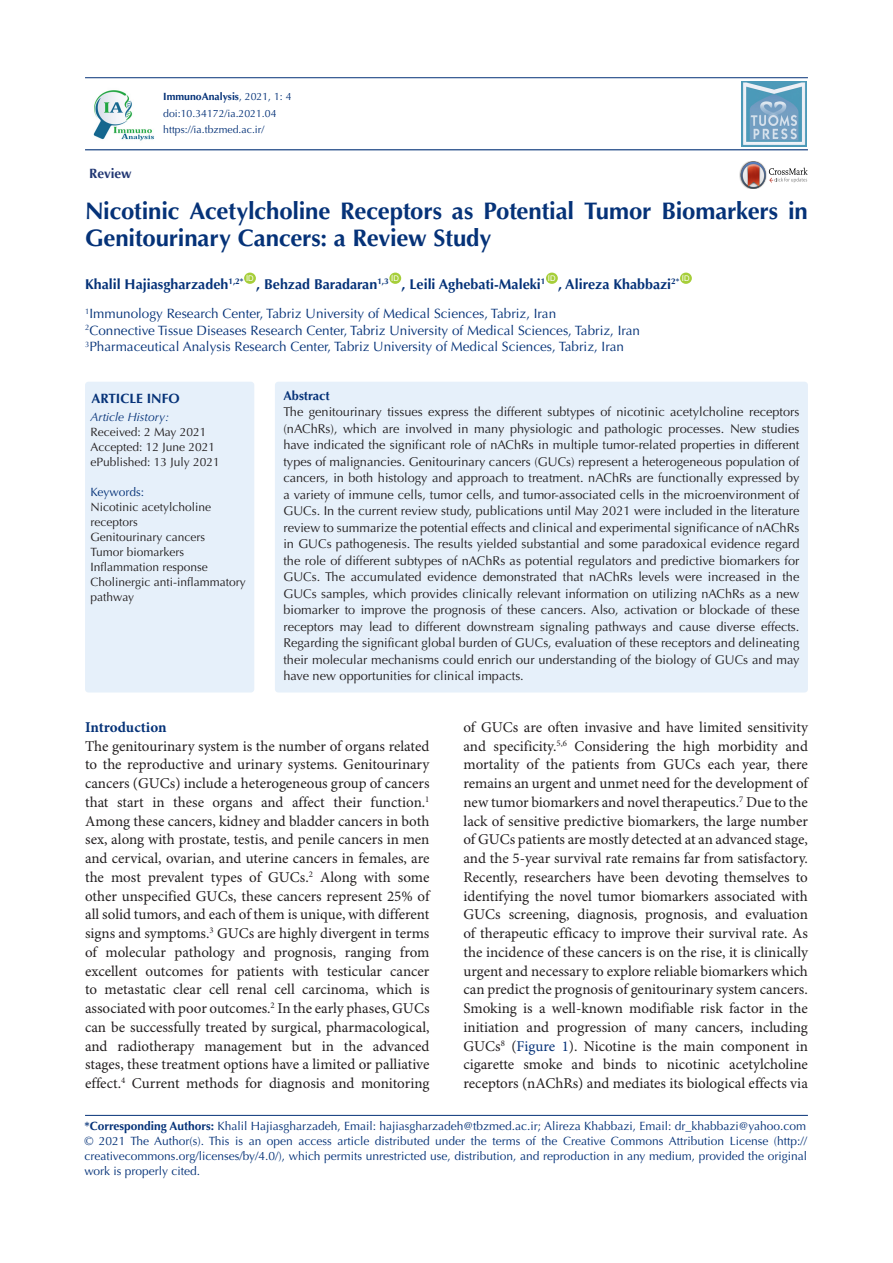
<style>
.page{position:relative;width:893px;height:1263px;background:#fff}
.page>*{position:absolute;margin:0;border:0;box-sizing:border-box;transform-origin:0 0}
.t1{font:700 24px/27px "Optima LT Std";letter-spacing:-.01em;color:#053278}
.t2{font:15px/18.8px "Minion Pro";color:#231f20;text-align:justify}
.heading_1{font:700 15px "Minion Pro";letter-spacing:-.005em;color:#053278}
.t3{font:700 14.25px "Optima LT Std";color:#053278}
.t4{font:13.5px "Optima LT Std";color:#053278}
.t5{font:700 13.5px "Optima LT Std";color:#053278}
.t6{font:700 13.5px "Optima LT Std";color:#213773}
.t7{font:12.75px/16.5px "Optima LT Std";color:#231f20;text-align:justify}
.t8{font:700 12.75px "Optima LT Std";color:#053278}
.corresponding{font:12px/15px "Optima LT Std";color:#053278;text-align:justify}
.t9{font:12px/15px "Optima LT Std";color:#231f20}
.t10{font:italic 12px "Optima LT Std";color:#053278}
.t11{font:10.5px "Optima LT Std";color:#053278}
.t12{font:700 10.5px "Optima LT Std";color:#053278}
.t13{font:7.8px "Arial";color:#fff}
.s1{font-weight:400}
.s2{color:#053278}
.s3{font-weight:700}
</style>
<div class="page">
<hr style="left:85px;top:149px;width:723px;height:1px;background:#053278">
<hr style="left:85px;top:77px;width:723px;height:1px;background:#053278">
<hr style="left:85px;top:1115px;width:723px;height:1px;background:#053278">
<div style="left:244px;top:273px;width:12px;height:11px;background:#a6ce39;border-radius:50%"></div>
<div style="left:389px;top:273px;width:12px;height:11px;background:#a6ce39;border-radius:50%"></div>
<div style="left:546px;top:273px;width:12px;height:11px;background:#a6ce39;border-radius:50%"></div>
<div style="left:680px;top:273px;width:12px;height:11px;background:#a6ce39;border-radius:50%"></div>
<img style="left:739px;top:169px;width:2px;height:13px">
<svg style="left:741px;top:161px;width:67px;height:28px"></svg>
<div style="left:275px;top:382px;width:533px;height:310px;background:#e6f0fa;border-radius:3px"></div>
<div style="left:85px;top:382px;width:169px;height:310px;background:#e6f0fa;border-radius:3px"></div>
<img style="left:741px;top:81px;width:66px;height:66px">
<img style="left:93px;top:90px;width:61px;height:51px">
<p class="t6" style="left:89px;top:165px;width:44px">Review</p>
<p class="t12" style="left:163px;top:90px;width:130px">ImmunoAnalysis<span class="s1">, 2021, 1: 4</span></p>
<p class="t11" style="left:163px;top:107px;width:115px">doi:10.34172/ia.2021.04</p>
<p class="t11" style="left:163px;top:124px;width:102px">https://ia.tbzmed.ac.ir/</p>
<p class="t1" style="left:85px;top:197px;width:724px">Nicotinic Acetylcholine Receptors as Potential Tumor Biomarkers in<br>Genitourinary Cancers: a Review Study</p>
<p class="t3" style="left:85px;top:276px;width:160px">Khalil Hajiasgharzadeh<sup>1,2*</sup></p>
<p class="t13" style="left:246px;top:273px;width:9px">ID</p>
<p class="t3" style="left:256px;top:276px;width:134px">, Behzad Baradaran<sup>1,3</sup></p>
<p class="t13" style="left:391px;top:273px;width:9px">ID</p>
<p class="t3" style="left:402px;top:276px;width:145px">, Leili Aghebati-Maleki<sup>1</sup></p>
<p class="t13" style="left:548px;top:273px;width:9px">ID</p>
<p class="t3" style="left:558px;top:276px;width:123px">, Alireza Khabbazi<sup>2*</sup></p>
<p class="t13" style="left:682px;top:273px;width:9px">ID</p>
<p class="t4" style="left:85px;top:306px;width:473px"><sup>1</sup>Immunology Research Center, Tabriz University of Medical Sciences, Tabriz, Iran</p>
<p class="t4" style="left:85px;top:322px;width:556px"><sup>2</sup>Connective Tissue Diseases Research Center, Tabriz University of Medical Sciences, Tabriz, Iran</p>
<p class="t4" style="left:85px;top:339px;width:540px"><sup>3</sup>Pharmaceutical Analysis Research Center, Tabriz University of Medical Sciences, Tabriz, Iran</p>
<p class="t5" style="left:91px;top:390px;width:90px">ARTICLE INFO</p>
<p class="t10" style="left:91px;top:410px;width:80px">Article History:</p>
<p class="t9" style="left:91px;top:424px;width:117px">Received: 2 May 2021</p>
<p class="t9" style="left:91px;top:439px;width:126px">Accepted: 12 June 2021</p>
<p class="t9" style="left:91px;top:454px;width:131px">ePublished: 13 July 2021</p>
<p class="corresponding" style="left:91px;top:484px;width:55px">Keywords:</p>
<p class="t9" style="left:91px;top:499px;width:122px">Nicotinic acetylcholine receptors</p>
<p class="t9" style="left:91px;top:529px;width:116px">Genitourinary cancers</p>
<p class="t9" style="left:91px;top:544px;width:95px">Tumor biomarkers</p>
<p class="t9" style="left:91px;top:559px;width:119px">Inflammation response</p>
<p class="t9" style="left:91px;top:574px;width:157px">Cholinergic anti-inflammatory pathway</p>
<p class="t8" style="left:283px;top:388px;width:48px">Abstract</p>
<p class="t7" style="left:283px;top:404px;width:518px">The genitourinary tissues express the different subtypes of nicotinic acetylcholine receptors (nAChRs), which are involved in many physiologic and pathologic processes. New studies have indicated the significant role of nAChRs in multiple tumor-related properties in different types of malignancies. Genitourinary cancers (GUCs) represent a heterogeneous population of cancers, in both histology and approach to treatment. nAChRs are functionally expressed by a variety of immune cells, tumor cells, and tumor-associated cells in the microenvironment of GUCs. In the current review study, publications until May 2021 were included in the literature review to summarize the potential effects and clinical and experimental significance of nAChRs in GUCs pathogenesis. The results yielded substantial and some paradoxical evidence regard the role of different subtypes of nAChRs as potential regulators and predictive biomarkers for GUCs. The accumulated evidence demonstrated that nAChRs levels were increased in the GUCs samples, which provides clinically relevant information on utilizing nAChRs as a new biomarker to improve the prognosis of these cancers. Also, activation or blockade of these receptors may lead to different downstream signaling pathways and cause diverse effects.<br>Regarding the significant global burden of GUCs, evaluation of these receptors and delineating their molecular mechanisms could enrich our understanding of the biology of GUCs and may have new opportunities for clinical impacts.</p>
<p class="heading_1" style="left:85px;top:716px;width:83px">Introduction</p>
<p class="t2" style="left:85px;top:737px;width:346px">The genitourinary system is the number of organs related to the reproductive and urinary systems. Genitourinary cancers (GUCs) include a heterogeneous group of cancers that start in these organs and affect their function.<sup>1<br></sup>Among these cancers, kidney and bladder cancers in both sex, along with prostate, testis, and penile cancers in men and cervical, ovarian, and uterine cancers in females, are the most prevalent types of GUCs.<sup>2</sup> Along with some other unspecified GUCs, these cancers represent 25% of all solid tumors, and each of them is unique, with different signs and symptoms.<sup>3</sup> GUCs are highly divergent in terms of molecular pathology and prognosis, ranging from excellent outcomes for patients with testicular cancer to metastatic clear cell renal cell carcinoma, which is associated with poor outcomes.<sup>2</sup> In the early phases, GUCs can be successfully treated by surgical, pharmacological, and radiotherapy management but in the advanced stages, these treatment options have a limited or palliative effect.<sup>4</sup> Current methods for diagnosis and monitoring</p>
<p class="t2" style="left:463px;top:718px;width:346px">of GUCs are often invasive and have limited sensitivity and specificity.<sup>5,6</sup> Considering the high morbidity and mortality of the patients from GUCs each year, there remains an urgent and unmet need for the development of new tumor biomarkers and novel therapeutics.<sup>7</sup> Due to the lack of sensitive predictive biomarkers, the large number of GUCs patients are mostly detected at an advanced stage, and the 5-year survival rate remains far from satisfactory.<br>Recently, researchers have been devoting themselves to identifying the novel tumor biomarkers associated with GUCs screening, diagnosis, prognosis, and evaluation of therapeutic efficacy to improve their survival rate. As the incidence of these cancers is on the rise, it is clinically urgent and necessary to explore reliable biomarkers which can predict the prognosis of genitourinary system cancers.</p>
<p class="t2" style="left:463px;top:999px;width:346px">Smoking is a well-known modifiable risk factor in the initiation and progression of many cancers, including GUCs<sup>8</sup> (<span class="s2">Figure 1</span>). Nicotine is the main component in cigarette smoke and binds to nicotinic acetylcholine receptors (nAChRs) and mediates its biological effects via</p>
<p class="corresponding" style="left:84px;top:1119px;width:723px"><span class="s3">*Corresponding Authors:</span> Khalil Hajiasgharzadeh, Email: hajiasgharzadeh@tbzmed.ac.ir; Alireza Khabbazi, Email: dr_khabbazi@yahoo.com</p>
<p class="corresponding" style="left:84px;top:1134px;width:724px">© 2021 The Author(s). This is an open access article distributed under the terms of the Creative Commons Attribution License (http:// creativecommons.org/licenses/by/4.0/), which permits unrestricted use, distribution, and reproduction in any medium, provided the original work is properly cited.</p>
</div>
